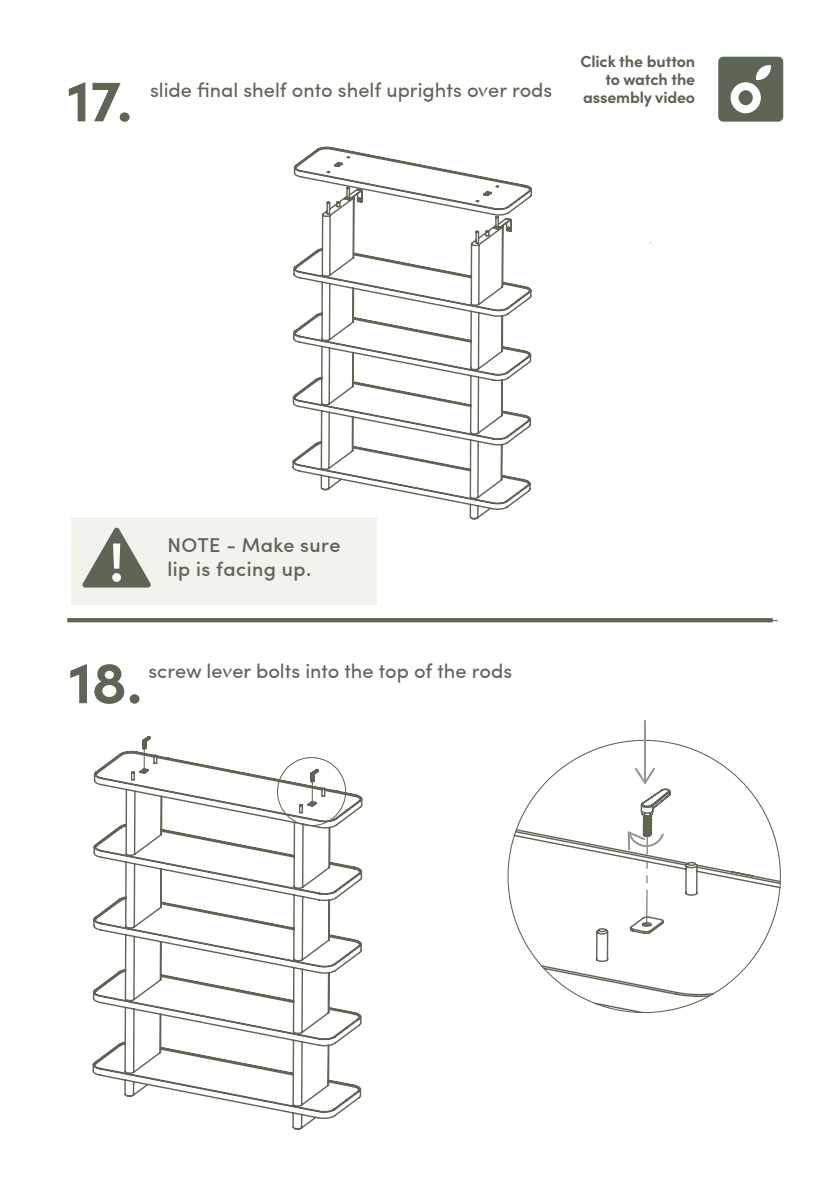
<style>
.page{position:relative;width:840px;height:1191px;background:#fff}
.page>*{position:absolute;margin:0;border:0;box-sizing:border-box;transform-origin:0 0}
.t1{font:700 58.8px "Sofia Pro";color:#5d6555}
.t2{font:700 54.8px "Sofia Pro";color:#fff;scale:.95 1}
.t3{font:20px "Sofia Pro";color:#5d6555}
.t4{font:500 20px/24px "Sofia Pro";letter-spacing:.02em;color:#5d6555}
.t5{font:700 16px/18px "Sofia Pro";letter-spacing:-.01em;color:#5d6555;text-align:right}
</style>
<div class="page">
<hr style="left:72px;top:620px;width:705px;height:1px;background:#5d6555">
<svg style="left:292px;top:146px;width:240px;height:374px"></svg>
<svg style="left:92px;top:736px;width:271px;height:394px"></svg>
<svg style="left:141px;top:739px;width:6px;height:3px"></svg>
<svg style="left:144px;top:748px;width:1px;height:23px"></svg>
<svg style="left:507px;top:739px;width:241px;height:172px"></svg>
<svg style="left:512px;top:787px;width:269px;height:227px"></svg>
<svg style="left:640px;top:803px;width:13px;height:5px"></svg>
<svg style="left:276px;top:756px;width:70px;height:71px"></svg>
<svg style="left:626px;top:831px;width:39px;height:95px"></svg>
<hr style="left:643px;top:721px;width:2px;height:60px;background:#949790">
<svg style="left:634px;top:767px;width:20px;height:17px"></svg>
<div style="left:72px;top:517px;width:305px;height:88px;background:#f1f3ec"></div>
<svg style="left:82px;top:527px;width:69px;height:60px"></svg>
<div style="left:717px;top:57px;width:65px;height:65px;background:#5d6555;border-radius:5px"></div>
<svg style="left:730px;top:65px;width:40px;height:48px"></svg>
<svg style="left:67px;top:618px;width:705px;height:4px;fill:#5d6555"></svg>
<h1 class="t1" style="left:67px;top:55px;width:67px">17.</h1>
<p class="t3" style="left:150px;top:75px;width:403px">slide final shelf onto shelf uprights over rods</p>
<p class="t5" style="left:580px;top:51px;width:116px">Click the button to watch the assembly video</p>
<h2 class="t2" style="left:109px;top:520px;width:17px">!</h2>
<p class="t4" style="left:167px;top:531px;width:174px">NOTE - Make sure lip is facing up.</p>
<h1 class="t1" style="left:69px;top:637px;width:75px">18.</h1>
<p class="t3" style="left:148px;top:655px;width:365px">screw lever bolts into the top of the rods</p>
</div>
